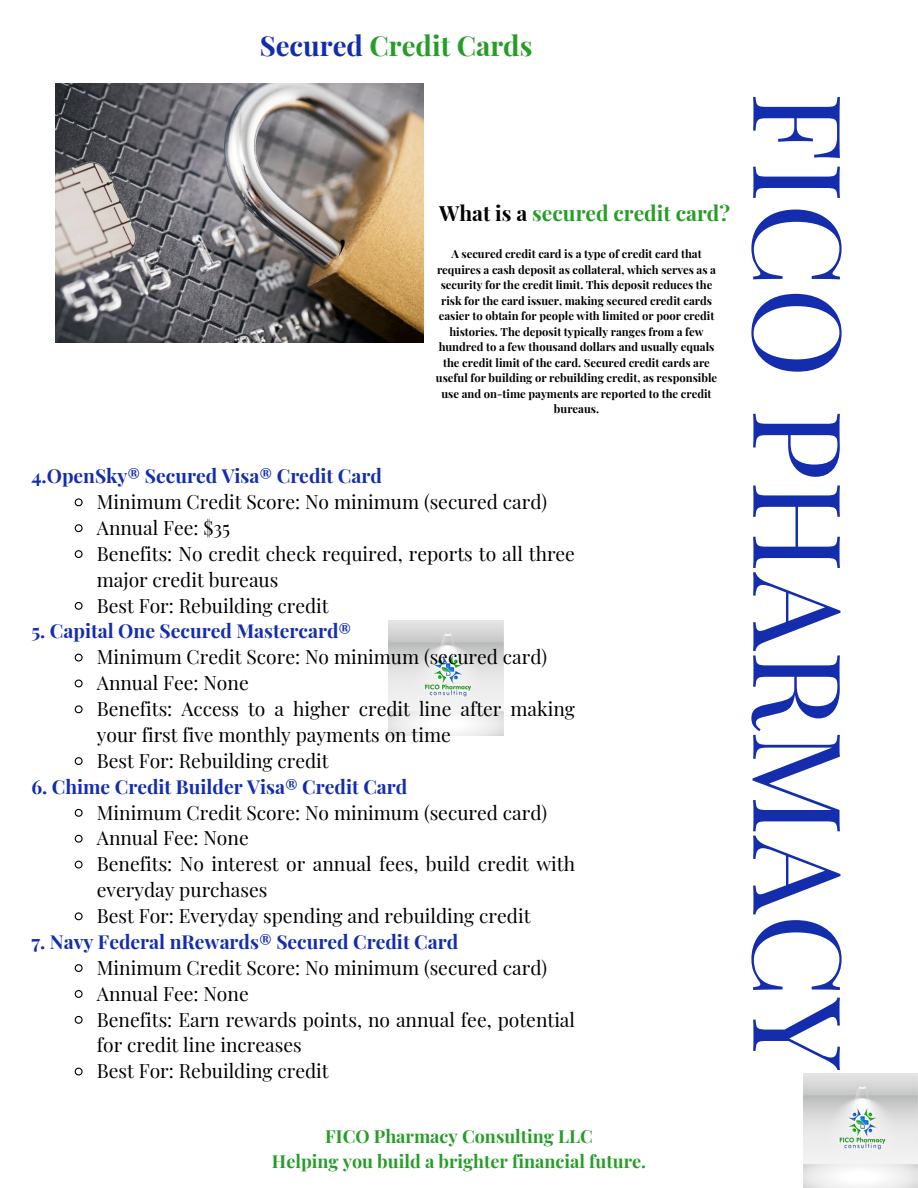
<style>
.page{position:relative;width:918px;height:1188px;background:#fff}
.page>*{position:absolute;margin:0;border:0;box-sizing:border-box;transform-origin:0 0}
.t1{font:122.55px "Playfair Display";color:#142dad}
.t2{font:700 27.45px "Playfair Display";color:#279d28}
.t3{font:700 21px "Playfair Display";color:#279d28}
.t4{font:19.2px/25.8px "Playfair Display";color:#000}
.t5{font:700 19.2px "Playfair Display";color:#142dad}
.t6{font:700 18px/24.8px "Playfair Display";color:#279d28;text-align:center}
.t7{font:700 11.25px/15.5px "Playfair Display";color:#000;text-align:center}
.s1{color:#142dad}
.s2{color:#000}
</style>
<div class="page">
<img style="left:55px;top:84px;width:368px;height:258px">
<img style="left:388px;top:621px;width:115px;height:115px">
<svg style="left:74px;top:498px;width:9px;height:9px"></svg>
<svg style="left:74px;top:524px;width:9px;height:9px"></svg>
<svg style="left:74px;top:550px;width:9px;height:8px"></svg>
<svg style="left:74px;top:601px;width:9px;height:9px"></svg>
<svg style="left:74px;top:653px;width:9px;height:9px"></svg>
<svg style="left:74px;top:679px;width:9px;height:9px"></svg>
<svg style="left:74px;top:705px;width:9px;height:9px"></svg>
<svg style="left:74px;top:757px;width:9px;height:8px"></svg>
<svg style="left:74px;top:808px;width:9px;height:9px"></svg>
<svg style="left:74px;top:834px;width:9px;height:9px"></svg>
<svg style="left:74px;top:860px;width:9px;height:9px"></svg>
<svg style="left:74px;top:912px;width:9px;height:9px"></svg>
<svg style="left:74px;top:964px;width:9px;height:8px"></svg>
<svg style="left:74px;top:990px;width:9px;height:8px"></svg>
<svg style="left:74px;top:1015px;width:9px;height:9px"></svg>
<svg style="left:74px;top:1067px;width:9px;height:9px"></svg>
<img style="left:803px;top:1074px;width:115px;height:114px">
<p class="t2" style="left:260px;top:26px;width:274px"><span class="s1">Secured</span> Credit Cards</p>
<h5 class="t3" style="left:439px;top:198px;width:292px"><span class="s2">What is a</span> secured credit card?</h5>
<h1 class="t7" style="left:436px;top:246px;width:283px">A secured credit card is a type of credit card that requires a cash deposit as collateral, which serves as a security for the credit limit. This deposit reduces the risk for the card issuer, making secured credit cards easier to obtain for people with limited or poor credit histories. The deposit typically ranges from a few hundred to a few thousand dollars and usually equals the credit limit of the card. Secured credit cards are useful for building or rebuilding credit, as responsible use and on-time payments are reported to the credit bureaus.</h1>
<p class="t5" style="left:31px;top:462px;width:352px">4.OpenSky® Secured Visa® Credit Card</p>
<h3 class="t4" style="left:97px;top:488px;width:452px">Minimum Credit Score: No minimum (secured card)</h3>
<p class="t4" style="left:97px;top:514px;width:135px">Annual Fee: $35</p>
<p class="t4" style="left:97px;top:540px;width:480px">Benefits: No credit check required, reports to all three major credit bureaus</p>
<p class="t4" style="left:97px;top:592px;width:233px">Best For: Rebuilding credit</p>
<p class="t5" style="left:31px;top:618px;width:321px">5. Capital One Secured Mastercard®</p>
<h3 class="t4" style="left:97px;top:643px;width:452px">Minimum Credit Score: No minimum (secured card)</h3>
<p class="t4" style="left:97px;top:669px;width:153px">Annual Fee: None</p>
<p class="t4" style="left:97px;top:695px;width:480px">Benefits: Access to a higher credit line after making your first five monthly payments on time</p>
<p class="t4" style="left:97px;top:747px;width:233px">Best For: Rebuilding credit</p>
<p class="t5" style="left:31px;top:773px;width:378px">6. Chime Credit Builder Visa® Credit Card</p>
<h3 class="t4" style="left:97px;top:799px;width:452px">Minimum Credit Score: No minimum (secured card)</h3>
<p class="t4" style="left:97px;top:825px;width:153px">Annual Fee: None</p>
<p class="t4" style="left:97px;top:850px;width:480px">Benefits: No interest or annual fees, build credit with everyday purchases</p>
<p class="t4" style="left:97px;top:902px;width:435px">Best For: Everyday spending and rebuilding credit</p>
<p class="t5" style="left:31px;top:928px;width:428px">7. Navy Federal nRewards® Secured Credit Card</p>
<h3 class="t4" style="left:97px;top:954px;width:452px">Minimum Credit Score: No minimum (secured card)</h3>
<p class="t4" style="left:97px;top:980px;width:153px">Annual Fee: None</p>
<p class="t4" style="left:97px;top:1006px;width:480px">Benefits: Earn rewards points, no annual fee, potential for credit line increases</p>
<p class="t4" style="left:97px;top:1057px;width:233px">Best For: Rebuilding credit</p>
<p class="t6" style="left:272px;top:1123px;width:376px">FICO Pharmacy Consulting LLC<br>Helping you build a brighter financial future.</p>
<h2 class="t1" style="left:886px;top:92px;width:980px;rotate:90deg">FICO PHARMACY</h2>
</div>
